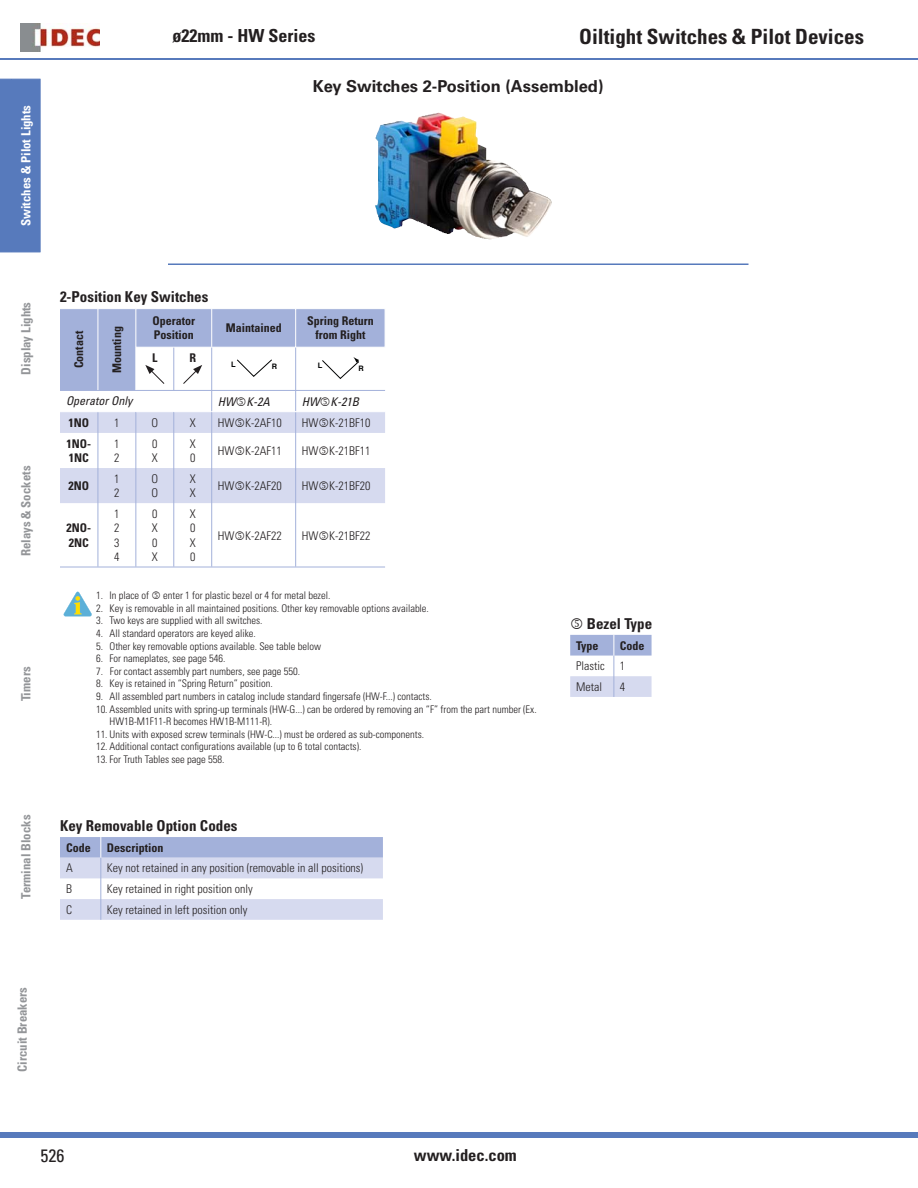
<style>
.page{position:relative;width:918px;height:1188px;background:#fff}
.page>*{position:absolute;margin:0;border:0;box-sizing:border-box;transform-origin:0 0}
.t1{font:700 condensed 21px "Univers LT Std";color:#231f20}
.t2{font:700 condensed 18px "Univers LT Std";color:#231f20}
.t3{font:condensed 18px "Univers LT Std";color:#231f20}
.t4{font:700 16.5px "Univers LT Std";color:#231f20}
.t5{font:700 condensed 16.5px "Univers LT Std";color:#231f20}
.t6{font:700 condensed 15px "Univers LT Std";color:#231f20}
.t7{font:700 condensed 12.75px "Univers LT Std";color:#939598}
.t8{font:700 condensed 12.75px "Univers LT Std";color:#fff}
.t9{font:300 condensed 12px/14.4px "Univers LT Std";color:#231f20}
.t10{font:700 condensed 12px/14.4px "Univers LT Std";color:#231f20}
.t11{font:italic condensed 12px "Univers LT Std";color:#231f20}
.t12{font:300 condensed 10.5px/12.6px "Univers LT Std";color:#231f20}
.t13{font:700 7.5px "Helvetica";color:#020303}
</style>
<div class="page">
<img style="left:20px;top:24px;width:80px;height:27px">
<hr style="left:40px;top:80px;width:1px;height:172px;background:#577abc">
<div style="left:0;top:79px;width:40px;height:174px;background:#577abc"></div>
<div style="left:0;top:1132px;width:918px;height:6px;background:#577abc"></div>
<hr style="left:0;top:59px;width:918px;height:1px;background:#577abc">
<img style="left:423px;top:160px;width:129px;height:79px">
<hr style="left:168px;top:263px;width:580px;height:2px;background:#577abc">
<hr style="left:60px;top:567px;width:236px;height:1px;background:#a3b1da">
<hr style="left:296px;top:567px;width:89px;height:1px;background:#a3b1da">
<hr style="left:98px;top:503px;width:1px;height:64px;background:#a3b1da">
<hr style="left:135px;top:503px;width:1px;height:64px;background:#a3b1da">
<hr style="left:173px;top:503px;width:1px;height:64px;background:#a3b1da">
<hr style="left:211px;top:503px;width:1px;height:64px;background:#a3b1da">
<hr style="left:295px;top:503px;width:1px;height:64px;background:#a3b1da">
<svg style="left:60px;top:309px;width:325px;height:194px"></svg>
<svg style="left:64px;top:592px;width:28px;height:24px"></svg>
<svg style="left:570px;top:635px;width:82px;height:62px"></svg>
<svg style="left:60px;top:837px;width:323px;height:83px"></svg>
<p class="t8" style="left:20px;top:226px;width:123px;rotate:-90deg">Switches &amp; Pilot Lights</p>
<p class="t7" style="left:20px;top:375px;width:74px;rotate:-90deg">Display Lights</p>
<p class="t7" style="left:20px;top:556px;width:92px;rotate:-90deg">Relays &amp; Sockets</p>
<p class="t7" style="left:20px;top:701px;width:36px;rotate:-90deg">Timers</p>
<p class="t7" style="left:20px;top:899px;width:86px;rotate:-90deg">Terminal Blocks</p>
<p class="t2" style="left:172px;top:27px;width:144px">ø22mm - HW Series</p>
<p class="t1" style="left:579px;top:27px;width:286px">Oiltight Switches &amp; Pilot Devices</p>
<p class="t4" style="left:313px;top:78px;width:292px">Key Switches 2-Position (Assembled)</p>
<p class="t6" style="left:60px;top:290px;width:150px">2-Position Key Switches</p>
<p class="t10" style="left:73px;top:368px;width:39px;rotate:-90deg">Contact</p>
<p class="t10" style="left:110px;top:373px;width:48px;rotate:-90deg">Mounting</p>
<p class="t10" style="left:152px;top:314px;width:44px">Operator<br>Position</p>
<p class="t10" style="left:226px;top:321px;width:58px">Maintained</p>
<p class="t10" style="left:307px;top:314px;width:68px;text-align:center">Spring Return from Right</p>
<p class="t10" style="left:152px;top:352px;width:7px">L</p>
<p class="t10" style="left:189px;top:352px;width:8px">R</p>
<p class="t13" style="left:231px;top:362px;width:6px">L</p>
<p class="t13" style="left:272px;top:363px;width:7px">R</p>
<p class="t13" style="left:318px;top:363px;width:6px">L</p>
<p class="t13" style="left:358px;top:366px;width:7px">R</p>
<p class="t11" style="left:66px;top:395px;width:68px">Operator Only</p>
<p class="t11" style="left:218px;top:396px;width:54px">HW■K-2A</p>
<p class="t11" style="left:302px;top:396px;width:59px">HW■K-21B</p>
<p class="t10" style="left:69px;top:416px;width:22px">1NO</p>
<p class="t9" style="left:114px;top:416px;width:7px">1</p>
<p class="t9" style="left:151px;top:416px;width:8px">O</p>
<p class="t9" style="left:190px;top:416px;width:7px">X</p>
<p class="t9" style="left:218px;top:416px;width:66px">HW■K-2AF10</p>
<p class="t9" style="left:302px;top:416px;width:70px">HW■K-21BF10</p>
<p class="t10" style="left:67px;top:437px;width:26px">1NO-<br>1NC</p>
<p class="t9" style="left:114px;top:437px;width:7px">1<br>2</p>
<p class="t9" style="left:152px;top:437px;width:7px">0<br>X</p>
<p class="t9" style="left:190px;top:437px;width:7px">X<br>0</p>
<p class="t9" style="left:218px;top:444px;width:66px">HW■K-2AF11</p>
<p class="t9" style="left:302px;top:444px;width:70px">HW■K-21BF11</p>
<p class="t10" style="left:69px;top:479px;width:22px">2NO</p>
<p class="t9" style="left:114px;top:472px;width:7px">1<br>2</p>
<p class="t9" style="left:151px;top:472px;width:8px">O<br>O</p>
<p class="t9" style="left:190px;top:472px;width:7px">X<br>X</p>
<p class="t9" style="left:218px;top:479px;width:66px">HW■K-2AF20</p>
<p class="t9" style="left:302px;top:479px;width:70px">HW■K-21BF20</p>
<p class="t10" style="left:67px;top:521px;width:26px">2NO-<br>2NC</p>
<p class="t9" style="left:114px;top:507px;width:7px;text-align:justify">1<br>2<br>3<br>4</p>
<p class="t9" style="left:152px;top:507px;width:7px;text-align:justify">0<br>X 0<br>X</p>
<p class="t9" style="left:190px;top:507px;width:7px;text-align:justify">X 0<br>X 0</p>
<p class="t9" style="left:218px;top:529px;width:66px">HW■K-2AF22</p>
<p class="t9" style="left:302px;top:529px;width:70px">HW■K-21BF22</p>
<p class="t12" style="left:96px;top:590px;width:236px">1. In place of ■ enter 1 for plastic bezel or 4 for metal bezel.</p>
<p class="t12" style="left:96px;top:603px;width:334px">2. Key is removable in all maintained positions. Other key removable options available.</p>
<p class="t12" style="left:96px;top:615px;width:168px">3. Two keys are supplied with all switches.</p>
<p class="t12" style="left:96px;top:628px;width:161px">4. All standard operators are keyed alike.</p>
<p class="t12" style="left:96px;top:640px;width:227px">5. Other key removable options available. See table below</p>
<p class="t12" style="left:96px;top:653px;width:131px">6. For nameplates, see page 546.</p>
<p class="t12" style="left:96px;top:666px;width:206px">7. For contact assembly part numbers, see page 550.</p>
<p class="t12" style="left:96px;top:678px;width:178px">8. Key is retained in “Spring Return” position.</p>
<p class="t12" style="left:96px;top:691px;width:337px">9. All assembled part numbers in catalog include standard fingersafe (HW-F...) contacts.</p>
<p class="t12" style="left:110px;top:703px;width:429px;text-indent:-13px">10. Assembled units with spring-up terminals (HW-G...) can be ordered by removing an “F” from the part number (Ex.<br>HW1B-M1F11-R becomes HW1B-M111-R).</p>
<p class="t12" style="left:96px;top:729px;width:330px">11. Units with exposed screw terminals (HW-C...) must be ordered as sub-components.</p>
<p class="t12" style="left:96px;top:741px;width:267px">12. Additional contact configurations available (up to 6 total contacts).</p>
<p class="t12" style="left:96px;top:754px;width:130px">13. For Truth Tables see page 558.</p>
<p class="t6" style="left:60px;top:819px;width:179px">Key Removable Option Codes</p>
<p class="t10" style="left:66px;top:841px;width:26px">Code</p>
<p class="t10" style="left:107px;top:841px;width:58px">Description</p>
<p class="t9" style="left:66px;top:862px;width:8px">A</p>
<p class="t9" style="left:107px;top:862px;width:258px">Key not retained in any position (removable in all positions)</p>
<p class="t9" style="left:66px;top:882px;width:7px">B</p>
<p class="t9" style="left:107px;top:882px;width:147px">Key retained in right position only</p>
<p class="t9" style="left:66px;top:903px;width:7px">C</p>
<p class="t9" style="left:107px;top:903px;width:142px">Key retained in left position only</p>
<p class="t6" style="left:570px;top:616px;width:84px">■ Bezel Type</p>
<p class="t10" style="left:576px;top:639px;width:24px">Type</p>
<p class="t10" style="left:620px;top:639px;width:26px">Code</p>
<p class="t9" style="left:576px;top:660px;width:30px">Plastic</p>
<p class="t9" style="left:620px;top:660px;width:7px">1</p>
<p class="t9" style="left:576px;top:680px;width:27px">Metal</p>
<p class="t9" style="left:620px;top:680px;width:7px">4</p>
<p class="t7" style="left:16px;top:1072px;width:86px;rotate:-90deg">Circuit Breakers</p>
<p class="t3" style="left:40px;top:1147px;width:25px">526</p>
<p class="t5" style="left:414px;top:1148px;width:104px">www.idec.com</p>
</div>
